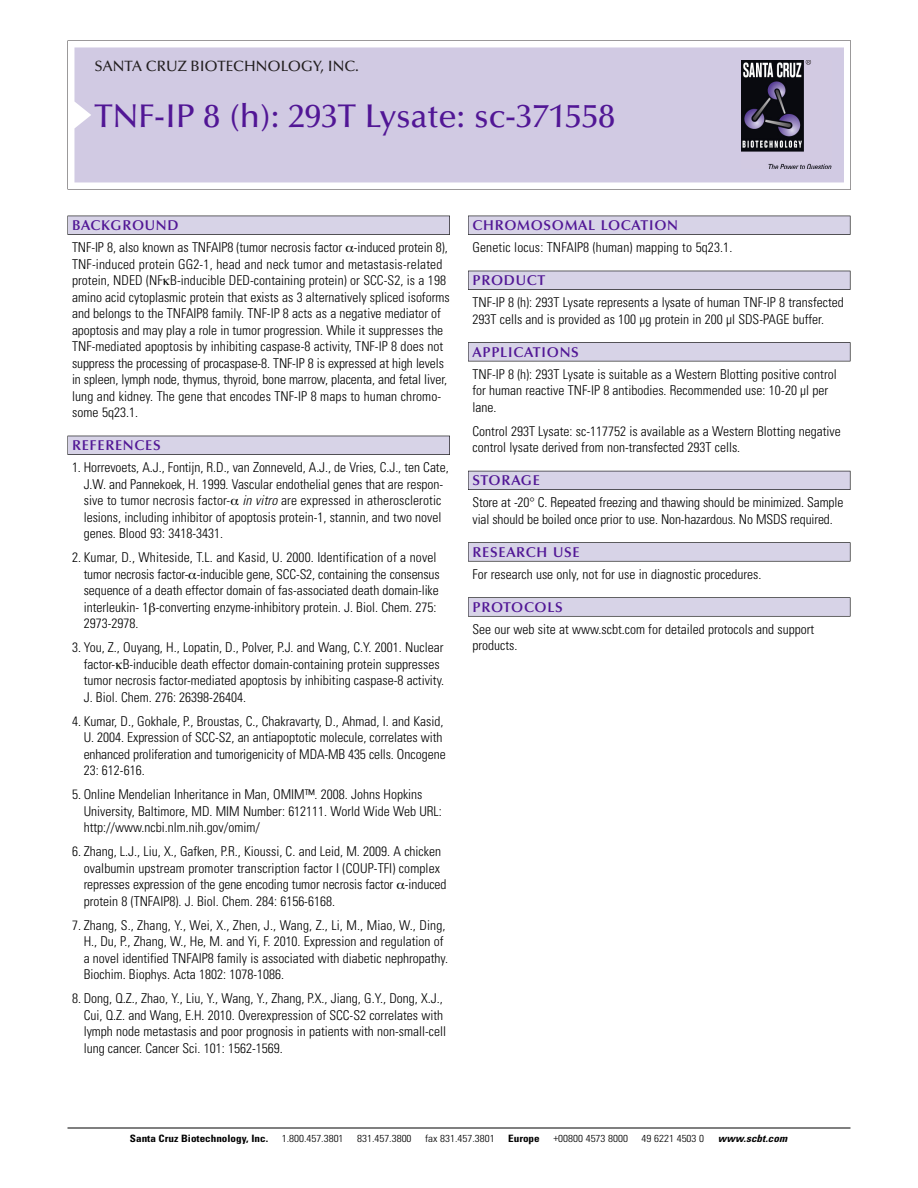
<style>
.page{position:relative;width:918px;height:1188px;background:#fff}
.page>*{position:absolute;margin:0;border:0;box-sizing:border-box;transform-origin:0 0}
.t1{font:500 33px "Optima";color:#511695}
.t2{font:500 15px "Optima";color:#231f20}
.t3{font:600 14.25px "Optima";letter-spacing:.05em;color:#511695}
.t4{font:300 condensed 13.5px/16.5px "Univers";color:#000}
.t5{font:300 condensed 10.2px "Univers";color:#000;scale:1.1 1}
.t6{font:700 condensed 10.2px "Univers";color:#000;scale:1.1 1}
.t7{font:italic 700 condensed 10.2px "Univers";letter-spacing:.005em;color:#000;scale:1.1 1}
.s1{font-style:italic}
</style>
<div class="page">
<svg style="left:68px;top:40px;width:783px;height:149px"></svg>
<div style="left:74px;top:47px;width:770px;height:135px;background:#d1cae3"></div>
<img style="left:741px;top:60px;width:90px;height:108px">
<div style="left:68px;top:216px;width:382px;height:19px;background:#525155"></div>
<div style="left:68px;top:216px;width:381px;height:18px;background:#d7d3e7"></div>
<div style="left:68px;top:436px;width:382px;height:19px;background:#515055"></div>
<div style="left:68px;top:436px;width:381px;height:18px;background:#d7d3e7"></div>
<div style="left:468px;top:216px;width:382px;height:19px;background:#525155"></div>
<div style="left:468px;top:216px;width:382px;height:18px;background:#d7d3e7"></div>
<div style="left:468px;top:271px;width:382px;height:19px;background:#515055"></div>
<div style="left:468px;top:271px;width:382px;height:18px;background:#d7d3e7"></div>
<div style="left:468px;top:342px;width:382px;height:19px;background:#545357"></div>
<div style="left:468px;top:343px;width:382px;height:18px;background:#d7d3e7"></div>
<div style="left:468px;top:471px;width:382px;height:19px;background:#54535a"></div>
<div style="left:468px;top:471px;width:382px;height:18px;background:#d7d3e7"></div>
<svg style="left:468px;top:542px;width:382px;height:20px"></svg>
<div style="left:468px;top:543px;width:382px;height:18px;background:#d7d3e7"></div>
<div style="left:468px;top:597px;width:382px;height:20px;background:#666667"></div>
<div style="left:468px;top:598px;width:382px;height:18px;background:#d7d3e7"></div>
<hr style="left:68px;top:1128px;width:782px;height:1px;background:#000">
<p class="t2" style="left:94px;top:61px;width:266px">SANTA CRUZ BIOTECHNOLOGY, INC.</p>
<h1 class="t1" style="left:94px;top:103px;width:522px">TNF-IP 8 (h): 293T Lysate: sc-371558</h1>
<p class="t3" style="left:72px;top:219px;width:108px">BACKGROUND</p>
<p class="t4" style="left:72px;top:240px;width:379px">TNF-IP 8, also known as TNFAIP8 (tumor necrosis factor -induced protein 8), TNF-induced protein GG2-1, head and neck tumor and metastasis-related protein, NDED (NF B-inducible DED-containing protein) or SCC-S2, is a 198 amino acid cytoplasmic protein that exists as 3 alternatively spliced isoforms and belongs to the TNFAIP8 family. TNF-IP 8 acts as a negative mediator of apoptosis and may play a role in tumor progression. While it suppresses the TNF-mediated apoptosis by inhibiting caspase-8 activity, TNF-IP 8 does not suppress the processing of procaspase-8. TNF-IP 8 is expressed at high levels in spleen, lymph node, thymus, thyroid, bone marrow, placenta, and fetal liver, lung and kidney. The gene that encodes TNF-IP 8 maps to human chromo&shy;some 5q23.1.</p>
<p class="t3" style="left:72px;top:440px;width:90px">REFERENCES</p>
<p class="t4" style="left:84px;top:460px;width:367px;text-indent:-12px">1. Horrevoets, A.J., Fontijn, R.D., van Zonneveld, A.J., de Vries, C.J., ten Cate, J.W. and Pannekoek, H. 1999. Vascular endothelial genes that are respon&shy;sive to tumor necrosis factor- <span class="s1">in vitro</span> are expressed in atherosclerotic lesions, including inhibitor of apoptosis protein-1, stannin, and two novel genes. Blood 93: 3418-3431.</p>
<p class="t4" style="left:84px;top:550px;width:358px;text-indent:-12px">2. Kumar, D., Whiteside, T.L. and Kasid, U. 2000. Identification of a novel tumor necrosis factor- -inducible gene, SCC-S2, containing the consensus sequence of a death effector domain of fas-associated death domain-like interleukin- 1 -converting enzyme-inhibitory protein. J. Biol. Chem. 275:<br>2973-2978.</p>
<p class="t4" style="left:84px;top:640px;width:362px;text-indent:-12px">3. You, Z., Ouyang, H., Lopatin, D., Polver, P.J. and Wang, C.Y. 2001. Nuclear factor- B-inducible death effector domain-containing protein suppresses tumor necrosis factor-mediated apoptosis by inhibiting caspase-8 activity.<br>J. Biol. Chem. 276: 26398-26404.</p>
<p class="t4" style="left:84px;top:714px;width:363px;text-indent:-12px">4. Kumar, D., Gokhale, P., Broustas, C., Chakravarty, D., Ahmad, I. and Kasid, U. 2004. Expression of SCC-S2, an antiapoptotic molecule, correlates with enhanced proliferation and tumorigenicity of MDA-MB 435 cells. Oncogene 23: 612-616.</p>
<p class="t4" style="left:84px;top:787px;width:360px;text-indent:-12px">5. Online Mendelian Inheritance in Man, OMIM™. 2008. Johns Hopkins<br>University, Baltimore, MD. MIM Number: 612111. World Wide Web URL: http://www.ncbi.nlm.nih.gov/omim/</p>
<p class="t4" style="left:84px;top:844px;width:364px;text-indent:-12px">6. Zhang, L.J., Liu, X., Gafken, P.R., Kioussi, C. and Leid, M. 2009. A chicken ovalbumin upstream promoter transcription factor I (COUP-TFI) complex represses expression of the gene encoding tumor necrosis factor -induced protein 8 (TNFAIP8). J. Biol. Chem. 284: 6156-6168.</p>
<p class="t4" style="left:84px;top:918px;width:366px;text-indent:-12px">7. Zhang, S., Zhang, Y., Wei, X., Zhen, J., Wang, Z., Li, M., Miao, W., Ding, H., Du, P., Zhang, W., He, M. and Yi, F. 2010. Expression and regulation of a novel identified TNFAIP8 family is associated with diabetic nephropathy.<br>Biochim. Biophys. Acta 1802: 1078-1086.</p>
<p class="t4" style="left:84px;top:991px;width:364px;text-indent:-12px">8. Dong, Q.Z., Zhao, Y., Liu, Y., Wang, Y., Zhang, P.X., Jiang, G.Y., Dong, X.J., Cui, Q.Z. and Wang, E.H. 2010. Overexpression of SCC-S2 correlates with lymph node metastasis and poor prognosis in patients with non-small-cell lung cancer. Cancer Sci. 101: 1562-1569.</p>
<p class="t3" style="left:473px;top:219px;width:207px">CHROMOSOMAL LOCATION</p>
<p class="t4" style="left:473px;top:240px;width:261px">Genetic locus: TNFAIP8 (human) mapping to 5q23.1.</p>
<p class="t3" style="left:473px;top:275px;width:74px">PRODUCT</p>
<p class="t4" style="left:473px;top:295px;width:373px">TNF-IP 8 (h): 293T Lysate represents a lysate of human TNF-IP 8 transfected<br>293T cells and is provided as 100 µg protein in 200 µl SDS-PAGE buffer.</p>
<p class="t3" style="left:473px;top:346px;width:108px">APPLICATIONS</p>
<p class="t4" style="left:473px;top:367px;width:366px">TNF-IP 8 (h): 293T Lysate is suitable as a Western Blotting positive control for human reactive TNF-IP 8 antibodies. Recommended use: 10-20 µl per lane.</p>
<p class="t4" style="left:473px;top:424px;width:370px">Control 293T Lysate: sc-117752 is available as a Western Blotting negative control lysate derived from non-transfected 293T cells.</p>
<p class="t3" style="left:473px;top:475px;width:69px">STORAGE</p>
<p class="t4" style="left:473px;top:495px;width:372px">Store at -20° C. Repeated freezing and thawing should be minimized. Sample vial should be boiled once prior to use. Non-hazardous. No MSDS required.</p>
<p class="t3" style="left:473px;top:546px;width:109px">RESEARCH USE</p>
<p class="t4" style="left:473px;top:567px;width:290px">For research use only, not for use in diagnostic procedures.</p>
<p class="t3" style="left:473px;top:601px;width:92px">PROTOCOLS</p>
<p class="t4" style="left:473px;top:622px;width:343px">See our web site at www.scbt.com for detailed protocols and support products.</p>
<p class="t6" style="left:130px;top:1135px;width:127px">Santa Cruz Biotechnology, Inc.</p>
<p class="t5" style="left:282px;top:1135px;width:58px">1.800.457.3801</p>
<p class="t5" style="left:357px;top:1135px;width:51px">831.457.3800</p>
<p class="t5" style="left:425px;top:1135px;width:65px">fax 831.457.3801</p>
<p class="t6" style="left:508px;top:1135px;width:30px">Europe</p>
<p class="t5" style="left:553px;top:1135px;width:69px">+00800 4573 8000</p>
<p class="t5" style="left:642px;top:1135px;width:58px">49 6221 4503 0</p>
<p class="t7" style="left:718px;top:1135px;width:64px">www.scbt.com</p>
</div>
